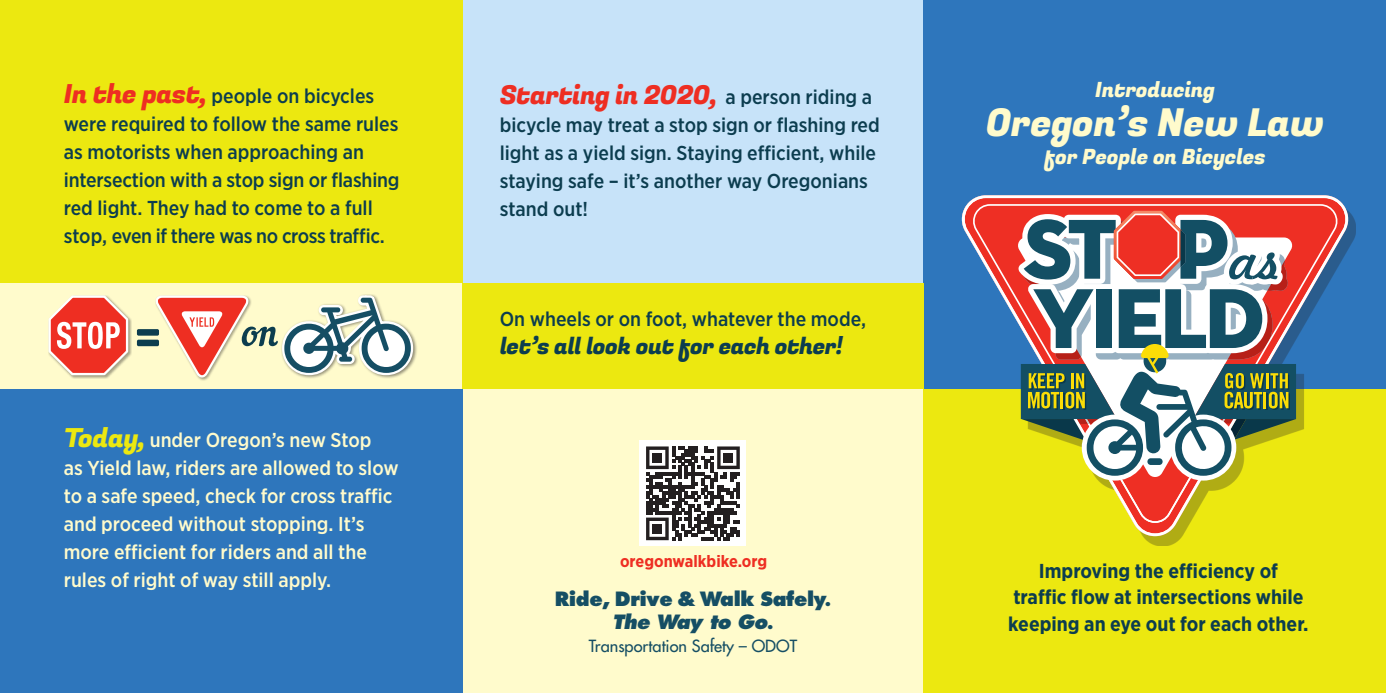
<style>
.page{position:relative;width:1386px;height:693px;background:#fff}
.page>*{position:absolute;margin:0;border:0;box-sizing:border-box;transform-origin:0 0}
.body_copy{font:38.5px "Fugaz One";letter-spacing:-.01em;color:#fffbcc}
.body_copy-2{font:26.25px "Fugaz One";letter-spacing:-.02em;color:#ee2e22}
.body_copy-3{font:22.75px "Fugaz One";letter-spacing:-.02em;color:#0c3d4f}
.body_copy-4{font:21px "Fugaz One";letter-spacing:-.01em;color:#fffbcc}
.body_copy-5{font:500 20.12px/28px "Gotham Narrow";color:#0c3d4f}
.body_copy-6{font:500 20.12px/28px "Gotham Narrow";color:#fffbcc}
.body_copy-7{font:700 20.12px/26.2px "Gotham Narrow";color:#0c3d4f;text-align:center}
.t1{font:800 19.25px/23.1px "Futura";letter-spacing:-.02em;color:#154e64;text-align:center}
.body_copy-8{font:700 16.62px "Gotham Narrow";color:#ee2e22}
.t2{font:16.45px "Futura";color:#154e64}
.s1{font-family:"Fugaz One";font-weight:400;font-size:26.25px;color:#ee2e22}
.s2{font-family:"Fugaz One";font-weight:400;font-size:26.25px;color:#ece810}
.s3{font-family:"Gotham Narrow";font-weight:500;font-size:20.12px;color:#0c3d4f}
.s4{font-size:16.97px}
.s5{font-style:italic}
</style>
<div class="page">
<div style="left:462px;top:0;width:462px;height:389px;background:#c7e3f9"></div>
<div style="left:462px;top:389px;width:462px;height:304px;background:#fffbcc"></div>
<div style="left:924px;top:389px;width:462px;height:304px;background:#ece810"></div>
<div style="left:0;top:389px;width:462px;height:304px;background:#2e76bc"></div>
<div style="left:924px;top:0;width:462px;height:389px;background:#2e76bc"></div>
<div style="left:0;top:0;width:462px;height:346px;background:#ece810"></div>
<div style="left:0;top:284px;width:462px;height:105px;background:#fffbcc"></div>
<div style="left:462px;top:284px;width:462px;height:105px;background:#ece810"></div>
<div style="left:48px;top:295px;width:84px;height:84px;background:#231f20;opacity:.4"></div>
<svg style="left:48px;top:295px;width:81px;height:81px"></svg>
<div style="left:155px;top:295px;width:97px;height:86px;background:#231f20;opacity:.4"></div>
<div style="left:137px;top:329px;width:22px;height:7px;background:#0c3d4f;border-radius:2px"></div>
<div style="left:137px;top:340px;width:22px;height:6px;background:#0c3d4f;border-radius:2px"></div>
<svg style="left:152px;top:295px;width:126px;height:82px"></svg>
<svg style="left:279px;top:283px;width:137px;height:95px"></svg>
<svg style="left:284px;top:298px;width:127px;height:75px"></svg>
<div style="left:969px;top:205px;width:387px;height:341px;background:#231f20;opacity:.3"></div>
<svg style="left:969px;top:364px;width:379px;height:172px"></svg>
<svg style="left:962px;top:195px;width:386px;height:169px"></svg>
<svg style="left:1018px;top:364px;width:278px;height:172px"></svg>
<svg style="left:971px;top:204px;width:369px;height:160px;background:#9f7f89"></svg>
<div style="left:640px;top:440px;width:106px;height:105px;background:#fff"></div>
<svg style="left:646px;top:446px;width:94px;height:94px"></svg>
<div style="left:653px;top:453px;width:9px;height:10px;background:#231f20"></div>
<div style="left:724px;top:453px;width:9px;height:10px;background:#231f20"></div>
<div style="left:653px;top:524px;width:9px;height:10px;background:#231f20"></div>
<p class="body_copy-5" style="left:64px;top:81px;width:337px"><span class="s1">In the past,</span> people on bicycles were required to follow the same rules as motorists when approaching an intersection with a stop sign or flashing red light. They had to come to a full stop, even if there was no cross traffic.</p>
<p class="body_copy-6" style="left:64px;top:426px;width:336px"><span class="s2">Today,</span> under Oregon’s new Stop<br>as Yield law, riders are allowed to slow to a safe speed, check for cross traffic and proceed without stopping. It’s more efficient for riders and all the rules of right of way still apply.</p>
<p class="body_copy-2" style="left:500px;top:76px;width:374px">Starting in 2020, <span class="s3">a person riding a</span></p>
<p class="body_copy-5" style="left:500px;top:110px;width:382px">bicycle may treat a stop sign or flashing red light as a yield sign. Staying efficient, while staying safe – it’s another way Oregonians stand out!</p>
<p class="body_copy-5" style="left:500px;top:304px;width:368px">On wheels or on foot, whatever the mode,</p>
<p class="body_copy-3" style="left:500px;top:330px;width:345px">let’s all look out for each other!</p>
<p class="body_copy-8" style="left:620px;top:551px;width:149px">oregonwalkbike.org</p>
<p class="t1" style="left:555px;top:588px;width:278px">Ride, Drive &amp; Walk Safely<span class="s4">.<br></span><span class="s5">The Way to Go</span><span class="s4">.</span></p>
<p class="t2" style="left:589px;top:635px;width:210px">Transportation Safety – ODOT</p>
<p class="body_copy-4" style="left:1095px;top:75px;width:121px">Introducing</p>
<p class="body_copy" style="left:986px;top:95px;width:340px">Oregon’s New Law</p>
<p class="body_copy-4" style="left:1044px;top:142px;width:223px">for People on Bicycles</p>
<p class="body_copy-7" style="left:1008px;top:558px;width:302px">Improving the efficiency of<br>traffic flow at intersections while keeping an eye out for each other.</p>
</div>
